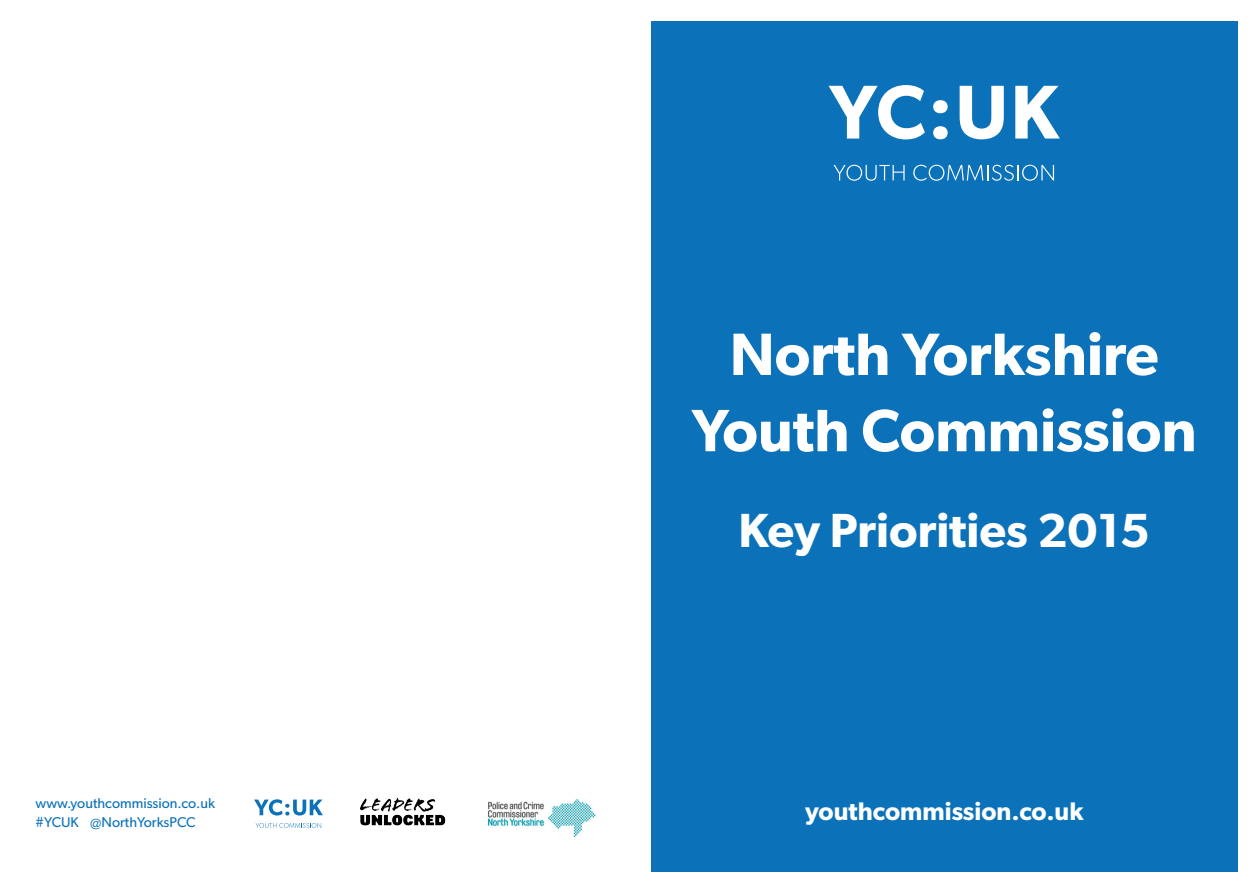
<style>
.page{position:relative;width:1259px;height:893px;background:#fff}
.page>*{position:absolute;margin:0;border:0;box-sizing:border-box;transform-origin:0 0}
.t1{font:600 59.85px/76.2px "Gibson";color:#fff;text-align:center}
.t2{font:600 48px "Gibson";color:#fff}
.t3{font:600 25.5px "Gibson";color:#fff}
.t4{font:14.25px "Gibson";color:#0b72ba}
</style>
<div class="page">
<div style="left:651px;top:21px;width:586px;height:851px;background:#0b72ba"></div>
<svg style="left:833px;top:165px;width:71px;height:16px"></svg>
<svg style="left:913px;top:165px;width:141px;height:16px"></svg>
<svg style="left:828px;top:85px;width:97px;height:54px"></svg>
<svg style="left:933px;top:100px;width:14px;height:39px"></svg>
<svg style="left:959px;top:86px;width:44px;height:53px"></svg>
<svg style="left:1015px;top:86px;width:45px;height:53px"></svg>
<img style="left:360px;top:798px;width:86px;height:28px">
<img style="left:488px;top:799px;width:108px;height:38px">
<svg style="left:256px;top:823px;width:65px;height:5px"></svg>
<svg style="left:254px;top:799px;width:69px;height:16px"></svg>
<p class="t4" style="left:36px;top:795px;width:181px">www.youthcommission.co.uk</p>
<p class="t4" style="left:36px;top:813px;width:162px">#YCUK @NorthYorksPCC</p>
<p class="t1" style="left:692px;top:315px;width:506px">North Yorkshire<br>Youth Commission</p>
<p class="t2" style="left:738px;top:502px;width:413px">Key Priorities 2015</p>
<p class="t3" style="left:805px;top:796px;width:280px">youthcommission.co.uk</p>
</div>
